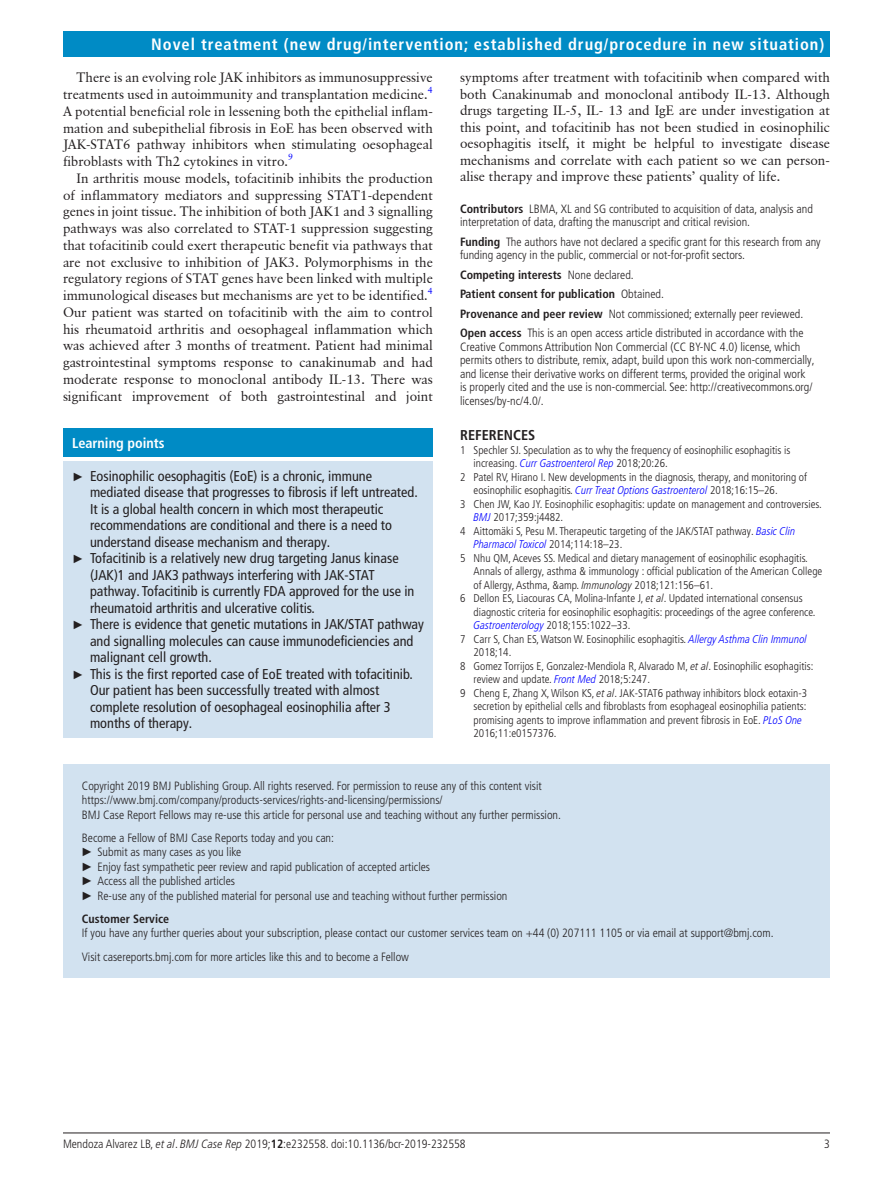
<style>
.page{position:relative;width:893px;height:1191px;background:#fff}
.page>*{position:absolute;margin:0;border:0;box-sizing:border-box;transform-origin:0 0}
.t1{font:700 condensed 16.5px "Frutiger LT Pro";letter-spacing:.055em;color:#fff}
.t2{font:condensed 14.25px "Frutiger LT Pro";color:#231f20}
.t3{font:700 condensed 14.25px "Frutiger LT Pro";color:#fff}
.t4{font:700 condensed 14.25px "Frutiger LT Std";color:#231f20}
.t5{font:13.5px/16.8px "Classical Garamond BT";color:#231f20;text-align:justify}
.t6{font:300 condensed 12px/14.4px "Frutiger LT Pro";color:#231f20}
.t7{font:700 condensed 12px "Frutiger LT Pro";color:#231f20}
.t8{font:300 condensed 11.25px "Frutiger LT Pro";color:#231f20}
.t9{font:italic 300 condensed 11.25px "Frutiger LT Pro";color:#00f}
.s1{font-family:"Arial";font-stretch:normal;font-size:12px}
.s2{font-weight:700}
.s3{font-style:italic;color:#00f}
.s4{font-style:normal;color:#231f20}
.s5{font-style:italic}
.s6{font-family:"Arial";font-weight:400;font-stretch:normal}
</style>
<div class="page">
<hr style="left:63px;top:1132px;width:767px;height:1px;background:#231f20">
<div style="left:63px;top:31px;width:767px;height:25px;background:#008bc5"></div>
<div style="left:63px;top:428px;width:370px;height:29px;background:#008bc5"></div>
<div style="left:63px;top:461px;width:370px;height:276px;background:#d2e2f0"></div>
<div style="left:63px;top:764px;width:767px;height:213px;background:#d2e2f0"></div>
<h1 class="t1" style="left:151px;top:34px;width:674px">Novel treatment (new drug/intervention; established drug/procedure in new situation)</h1>
<p class="t5" style="left:63px;top:69px;width:371px;text-indent:14px">There is an evolving role JAK inhibitors as immunosuppressive treatments used in autoimmunity and transplantation medicine.<sup>4<br></sup>A potential beneficial role in lessening both the epithelial inflam&shy;mation and subepithelial fibrosis in EoE has been observed with JAK-STAT6 pathway inhibitors when stimulating oesophageal fibroblasts with Th2 cytokines in vitro.<sup>9</sup></p>
<p class="t5" style="left:63px;top:169px;width:371px;text-indent:14px">In arthritis mouse models, tofacitinib inhibits the production of inflammatory mediators and suppressing STAT1-dependent genes in joint tissue. The inhibition of both JAK1 and 3 signalling pathways was also correlated to STAT-1 suppression suggesting that tofacitinib could exert therapeutic benefit via pathways that are not exclusive to inhibition of JAK3. Polymorphisms in the regulatory regions of STAT genes have been linked with multiple immunological diseases but mechanisms are yet to be identified.<sup>4<br></sup>Our patient was started on tofacitinib with the aim to control his rheumatoid arthritis and oesophageal inflammation which was achieved after 3 months of treatment. Patient had minimal gastrointestinal symptoms response to canakinumab and had moderate response to monoclonal antibody IL-13. There was significant improvement of both gastrointestinal and joint</p>
<p class="t3" style="left:72px;top:434px;width:94px">Learning points</p>
<p class="t2" style="left:72px;top:467px;width:302px"><span class="s1">►</span> Eosinophilic oesophagitis (EoE) is a chronic, immune</p>
<p class="t2" style="left:90px;top:484px;width:329px">mediated disease that progresses to fibrosis if left untreated.</p>
<p class="t2" style="left:90px;top:500px;width:295px">It is a global health concern in which most therapeutic</p>
<p class="t2" style="left:90px;top:517px;width:304px">recommendations are conditional and there is a need to</p>
<p class="t2" style="left:90px;top:533px;width:242px">understand disease mechanism and therapy.</p>
<p class="t2" style="left:72px;top:550px;width:328px"><span class="s1">►</span> Tofacitinib is a relatively new drug targeting Janus kinase</p>
<p class="t2" style="left:90px;top:566px;width:286px">(JAK)1 and JAK3 pathways interfering with JAK-STAT</p>
<p class="t2" style="left:90px;top:583px;width:326px">pathway. Tofacitinib is currently FDA approved for the use in</p>
<p class="t2" style="left:90px;top:599px;width:226px">rheumatoid arthritis and ulcerative colitis.</p>
<p class="t2" style="left:72px;top:616px;width:353px"><span class="s1">►</span> There is evidence that genetic mutations in JAK/STAT pathway</p>
<p class="t2" style="left:90px;top:632px;width:325px">and signalling molecules can cause immunodeficiencies and</p>
<p class="t2" style="left:90px;top:649px;width:123px">malignant cell growth.</p>
<p class="t2" style="left:72px;top:665px;width:342px"><span class="s1">►</span> This is the first reported case of EoE treated with tofacitinib.</p>
<p class="t2" style="left:90px;top:682px;width:291px">Our patient has been successfully treated with almost</p>
<p class="t2" style="left:90px;top:698px;width:302px">complete resolution of oesophageal eosinophilia after 3</p>
<p class="t2" style="left:90px;top:715px;width:104px">months of therapy.</p>
<p class="t5" style="left:460px;top:69px;width:371px">symptoms after treatment with tofacitinib when compared with both Canakinumab and monoclonal antibody IL-13. Although drugs targeting IL-5, IL- 13 and IgE are under investigation at this point, and tofacitinib has not been studied in eosinophilic oesophagitis itself, it might be helpful to investigate disease mechanisms and correlate with each patient so we can person&shy;alise therapy and improve these patients’ quality of life.</p>
<p class="t6" style="left:460px;top:202px;width:354px;line-height:13.5px"><span class="s2">Contributors</span> LBMA, XL and SG contributed to acquisition of data, analysis and interpretation of data, drafting the manuscript and critical revision.</p>
<p class="t6" style="left:460px;top:235px;width:362px;line-height:13.5px"><span class="s2">Funding</span> The authors have not declared a specific grant for this research from any funding agency in the public, commercial or not-for-profit sectors.</p>
<p class="t6" style="left:460px;top:265px;width:345px;line-height:19.5px"><span class="s2">Competing interests</span> None declared.<br><span class="s2">Patient consent for publication</span> Obtained.<br><span class="s2">Provenance and peer review</span> Not commissioned; externally peer reviewed.<br><span class="s2">Open access</span> This is an open access article distributed in accordance with the</p>
<p class="t6" style="left:460px;top:340px;width:356px;line-height:13.5px">Creative Commons Attribution Non Commercial (CC BY-NC 4.0) license, which permits others to distribute, remix, adapt, build upon this work non-commercially, and license their derivative works on different terms, provided the original work is properly cited and the use is non-commercial. See: http://creativecommons.org/ licenses/by-nc/4.0/.</p>
<p class="t4" style="left:460px;top:427px;width:77px">REFERENCES</p>
<p class="t8" style="left:460px;top:443px;width:332px">1 Spechler SJ. Speculation as to why the frequency of eosinophilic esophagitis is</p>
<p class="t8" style="left:474px;top:457px;width:196px">increasing. <span class="s3">Curr Gastroenterol Rep</span> 2018;20:26.</p>
<p class="t8" style="left:460px;top:470px;width:348px">2 Patel RV, Hirano I. New developments in the diagnosis, therapy, and monitoring of</p>
<p class="t8" style="left:474px;top:484px;width:306px">eosinophilic esophagitis. <span class="s3">Curr Treat Options Gastroenterol</span> 2018;16:15–26.</p>
<p class="t8" style="left:460px;top:497px;width:363px">3 Chen JW, Kao JY. Eosinophilic esophagitis: update on management and controversies.</p>
<p class="t8" style="left:474px;top:511px;width:91px"><span class="s3">BMJ</span> 2017;359:j4482.</p>
<p class="t8" style="left:460px;top:524px;width:337px">4 Aittomäki S, Pesu M. Therapeutic targeting of the JAK/STAT pathway. <span class="s3">Basic Clin</span></p>
<p class="t9" style="left:474px;top:538px;width:150px">Pharmacol Toxicol <span class="s4">2014;114:18–23.</span></p>
<p class="t8" style="left:460px;top:551px;width:349px">5 Nhu QM, Aceves SS. Medical and dietary management of eosinophilic esophagitis.</p>
<p class="t8" style="left:474px;top:565px;width:350px">Annals of allergy, asthma &amp; immunology : official publication of the American College</p>
<p class="t8" style="left:474px;top:578px;width:241px">of Allergy, Asthma, &amp;amp. <span class="s5">Immunology</span> 2018;121:156–61.</p>
<p class="t8" style="left:460px;top:592px;width:344px">6 Dellon ES, Liacouras CA, Molina-Infante J, <span class="s5">et al</span>. Updated international consensus</p>
<p class="t8" style="left:474px;top:605px;width:343px">diagnostic criteria for eosinophilic esophagitis: proceedings of the agree conference.</p>
<p class="t8" style="left:474px;top:619px;width:158px"><span class="s3">Gastroenterology</span> 2018;155:1022–33.</p>
<p class="t8" style="left:460px;top:632px;width:348px">7 Carr S, Chan ES, Watson W. Eosinophilic esophagitis. <span class="s3">Allergy Asthma Clin Immunol</span></p>
<p class="t8" style="left:474px;top:646px;width:39px">2018;14.</p>
<p class="t8" style="left:460px;top:659px;width:355px">8 Gomez Torrijos E, Gonzalez-Mendiola R, Alvarado M, <span class="s5">et al</span>. Eosinophilic esophagitis:</p>
<p class="t8" style="left:474px;top:673px;width:178px">review and update. <span class="s3">Front Med</span> 2018;5:247.</p>
<p class="t8" style="left:460px;top:686px;width:348px">9 Cheng E, Zhang X, Wilson KS, <span class="s5">et al</span>. JAK-STAT6 pathway inhibitors block eotaxin-3</p>
<p class="t8" style="left:474px;top:700px;width:334px">secretion by epithelial cells and fibroblasts from esophageal eosinophilia patients:</p>
<p class="t8" style="left:474px;top:713px;width:330px">promising agents to improve inflammation and prevent fibrosis in EoE. <span class="s3">PLoS One</span></p>
<p class="t8" style="left:474px;top:727px;width:85px">2016;11:e0157376.</p>
<p class="t6" style="left:82px;top:778px;width:481px">Copyright 2019 BMJ Publishing Group. All rights reserved. For permission to reuse any of this content visit https://www.bmj.com/company/products-services/rights-and-licensing/permissions/<br>BMJ Case Report Fellows may re-use this article for personal use and teaching without any further permission.</p>
<p class="t6" style="left:81px;top:830px;width:428px">Become a Fellow of BMJ Case Reports today and you can:<br><span class="s6">►</span> Submit as many cases as you like<br><span class="s6">►</span> Enjoy fast sympathetic peer review and rapid publication of accepted articles<br><span class="s6">►</span> Access all the published articles<br><span class="s6">►</span> Re-use any of the published material for personal use and teaching without further permission</p>
<p class="t7" style="left:82px;top:911px;width:89px">Customer Service</p>
<p class="t6" style="left:82px;top:921px;width:693px;line-height:23.4px">If you have any further queries about your subscription, please contact our customer services team on +44 (0) 207111 1105 or via email at support@bmj.com.<br>Visit casereports.bmj.com for more articles like this and to become a Fellow</p>
<p class="t6" style="left:63px;top:1136px;width:404px">Mendoza Alvarez LB, <span class="s5">et al</span>. <span class="s5">BMJ Case Rep</span> 2019;<span class="s2">12</span>:e232558. doi:10.1136/bcr-2019-232558</p>
<p class="t6" style="left:824px;top:1136px;width:7px">3</p>
</div>
